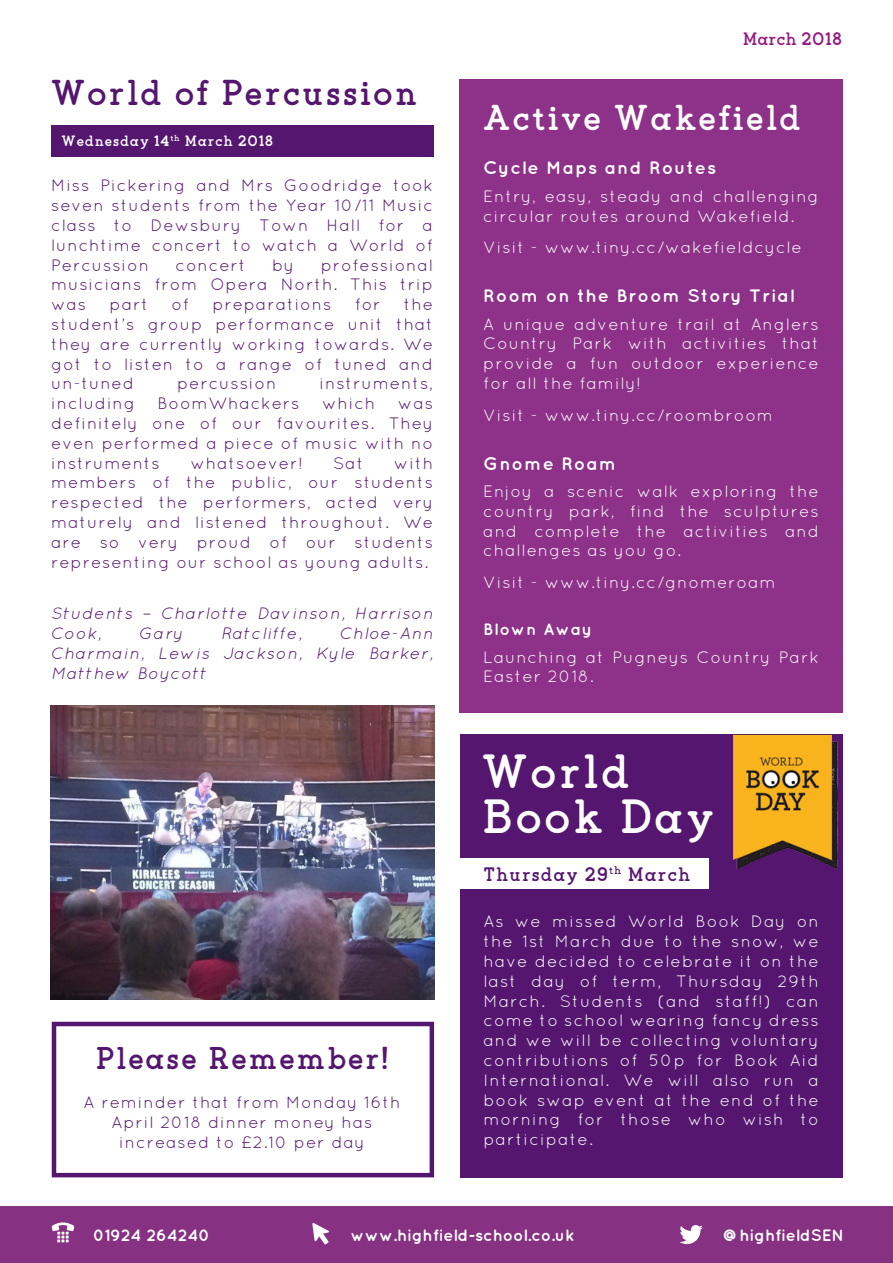
<style>
.page{position:relative;width:893px;height:1263px;background:#fff}
.page>*{position:absolute;margin:0;border:0;box-sizing:border-box;transform-origin:0 0}
.t1{font:700 48px/45px "Flagship Slab";letter-spacing:.07em;color:#fff}
.t2{font:700 36px "Flagship Slab";letter-spacing:.07em;color:#54166e}
.t3{font:700 36px "Flagship Slab";letter-spacing:.07em;color:#fff}
.t4{font:700 31.5px "Flagship Slab";letter-spacing:.07em;color:#54166e}
.t5{font:700 19.5px "Flagship Slab";letter-spacing:.07em;color:#54166e}
.t6{font:700 18px "Quicksand";letter-spacing:.05em;color:#fff}
.t7{font:700 18px "Flagship Slab";letter-spacing:.02em;color:#941b80}
.t8{font:16.5px/19.8px "Quicksand";letter-spacing:.05em;color:#fff;text-align:justify}
.t9{font:16.5px/19.8px "Quicksand";letter-spacing:.05em;color:#54166e;text-align:justify}
.t10{font:italic 16.5px/19.8px "Quicksand";letter-spacing:.05em;color:#54166e}
.t11{font:700 16.5px "Quicksand";color:#fff}
.t12{font:700 16.5px "Quicksand";letter-spacing:.05em;color:#fff}
.t13{font:700 15px "Flagship Slab";letter-spacing:.07em;color:#fff}
</style>
<div class="page">
<div style="left:0;top:1206px;width:893px;height:57px;background:#873183"></div>
<svg style="left:52px;top:1222px;width:22px;height:20px"></svg>
<svg style="left:312px;top:1223px;width:17px;height:21px"></svg>
<svg style="left:679px;top:1225px;width:24px;height:19px"></svg>
<div style="left:460px;top:734px;width:382px;height:443px;background:#54166e"></div>
<div style="left:460px;top:858px;width:249px;height:31px;background:#fff"></div>
<img style="left:733px;top:734px;width:105px;height:135px">
<img style="left:50px;top:706px;width:384px;height:293px">
<div style="left:459px;top:79px;width:384px;height:633px;background:#8d3189"></div>
<div style="left:51px;top:125px;width:382px;height:31px;background:#54166e"></div>
<svg style="left:52px;top:1022px;width:382px;height:155px"></svg>
<h2 class="t2" style="left:51px;top:71px;width:367px">World of Percussion</h2>
<p class="t13" style="left:62px;top:132px;width:213px">Wednesday 14<sup>th</sup> March 2018</p>
<p class="t9" style="left:51px;top:176px;width:383px">Miss Pickering and Mrs Goodridge took seven students from the Year 10/11 Music class to Dewsbury Town Hall for a lunchtime concert to watch a World of Percussion</p>
<p class="t9" style="left:51px;top:255px;width:383px;text-indent:270px">professional musicians from Opera North. This trip was</p>
<p class="t9" style="left:176px;top:255px;width:72px">concert</p>
<p class="t9" style="left:272px;top:255px;width:24px">by</p>
<p class="t9" style="left:51px;top:294px;width:383px;text-indent:353px">the student’s group performance unit that they are currently working towards. We got to listen to a range of tuned and un-tuned</p>
<p class="t9" style="left:110px;top:294px;width:40px">part</p>
<p class="t9" style="left:171px;top:294px;width:19px">of</p>
<p class="t9" style="left:212px;top:294px;width:121px">preparations</p>
<p class="t9" style="left:355px;top:294px;width:27px">for</p>
<p class="t9" style="left:177px;top:374px;width:101px">percussion</p>
<p class="t9" style="left:320px;top:374px;width:115px">instruments,</p>
<p class="t9" style="left:51px;top:393px;width:85px">including</p>
<p class="t9" style="left:158px;top:393px;width:143px">BoomWhackers</p>
<p class="t9" style="left:322px;top:393px;width:55px">which</p>
<p class="t9" style="left:51px;top:393px;width:383px;text-indent:347px">was definitely one of our favourites. They even performed a piece of music with no instruments</p>
<p class="t9" style="left:190px;top:453px;width:114px">whatsoever!</p>
<p class="t9" style="left:333px;top:453px;width:32px">Sat</p>
<p class="t9" style="left:51px;top:453px;width:383px;text-indent:343px">with members of the public, our students respected the performers, acted very maturely and listened throughout. We are so very proud of our students representing our school as young adults.</p>
<p class="t10" style="left:51px;top:603px;width:383px">Students – Charlotte Davinson, Harrison<br>Cook,</p>
<p class="t10" style="left:139px;top:623px;width:46px">Gary</p>
<p class="t10" style="left:221px;top:623px;width:82px">Ratcliffe,</p>
<p class="t10" style="left:51px;top:623px;width:383px;text-align:justify;text-indent:289px">Chloe-Ann Charmain, Lewis Jackson, Kyle Barker, Matthew Boycott</p>
<h3 class="t4" style="left:96px;top:1039px;width:294px">Please Remember!</h3>
<p class="t9" style="left:84px;top:1092px;width:318px;text-align:center">A reminder that from Monday 16th<br>April 2018 dinner money has increased to £2.10 per day</p>
<p class="t7" style="left:743px;top:27px;width:101px">March 2018</p>
<h2 class="t3" style="left:483px;top:96px;width:319px">Active Wakefield</h2>
<p class="t6" style="left:483px;top:157px;width:234px">Cycle Maps and Routes</p>
<p class="t8" style="left:483px;top:186px;width:337px">Entry, easy, steady and challenging circular routes around Wakefield.</p>
<p class="t8" style="left:483px;top:237px;width:320px">Visit - www.tiny.cc/wakefieldcycle</p>
<p class="t6" style="left:483px;top:285px;width:313px">Room on the Broom Story Trial</p>
<p class="t8" style="left:483px;top:314px;width:337px">A unique adventure trail at Anglers Country Park with activities that provide a fun outdoor experience for all the family!</p>
<p class="t8" style="left:483px;top:405px;width:291px">Visit - www.tiny.cc/roombroom</p>
<p class="t6" style="left:483px;top:453px;width:135px">Gnome Roam</p>
<p class="t8" style="left:483px;top:481px;width:337px">Enjoy a scenic walk exploring the country park, find the sculptures and complete the activities and challenges as you go.</p>
<p class="t8" style="left:483px;top:572px;width:294px">Visit - www.tiny.cc/gnomeroam</p>
<p class="t12" style="left:483px;top:620px;width:110px">Blown Away</p>
<p class="t8" style="left:483px;top:647px;width:337px">Launching at Pugneys Country Park<br>Easter 2018.</p>
<h1 class="t1" style="left:482px;top:749px;width:233px">World<br>Book Day</h1>
<p class="t5" style="left:484px;top:862px;width:208px">Thursday 29<sup>th</sup> March</p>
<p class="t8" style="left:483px;top:911px;width:337px">As we missed World Book Day on the 1st March due to the snow, we have decided to celebrate it on the last day of term, Thursday 29th March. Students (and staff!) can come to school wearing fancy dress and we will be collecting voluntary contributions of 50p for Book Aid International. We will also run a book swap event at the end of the morning for those who wish to participate.</p>
<p class="t11" style="left:93px;top:1225px;width:119px">01924 264240</p>
<p class="t11" style="left:351px;top:1225px;width:225px">www.highfield-school.co.uk</p>
<p class="t11" style="left:723px;top:1225px;width:123px">@highfieldSEN</p>
</div>
